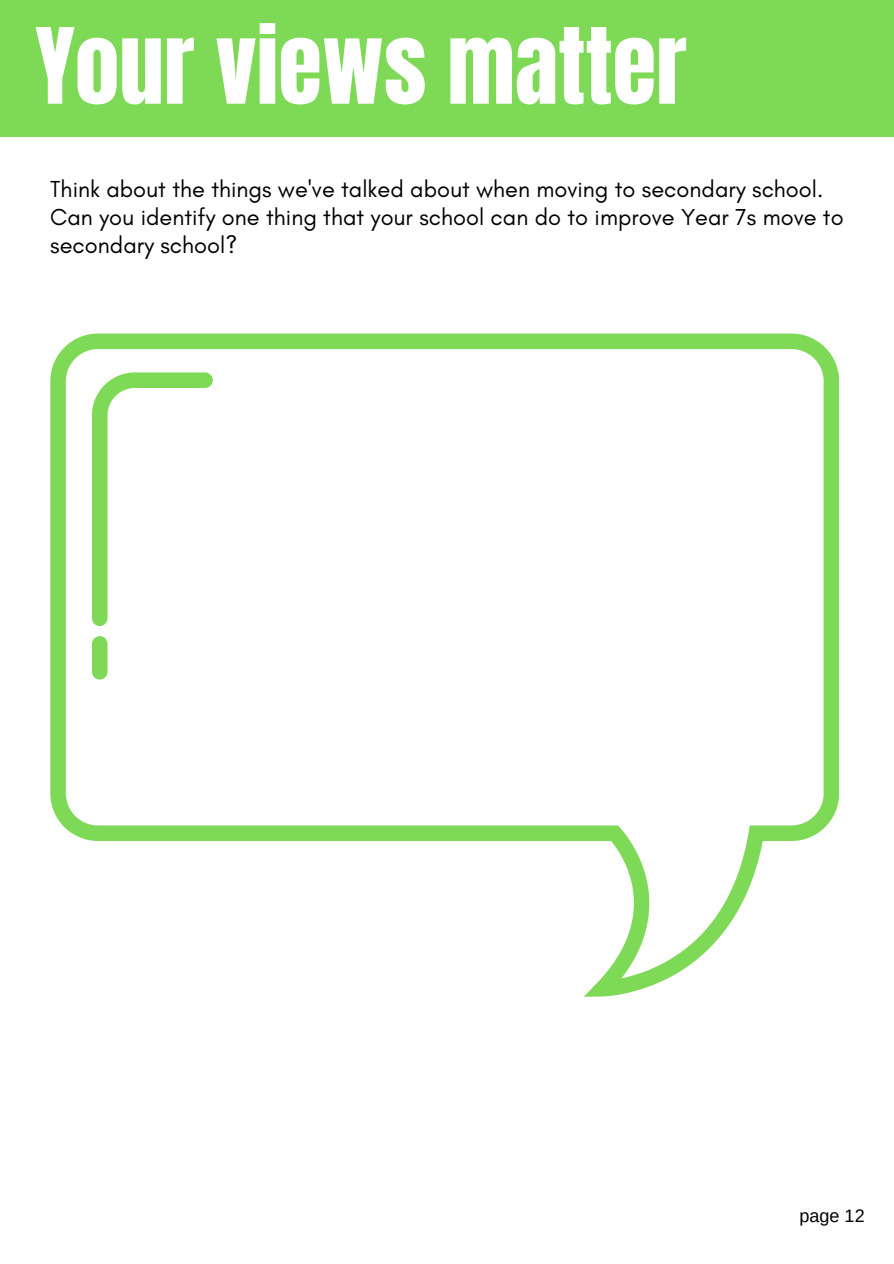
<style>
.page{position:relative;width:894px;height:1264px;background:#fff}
.page>*{position:absolute;margin:0;border:0;box-sizing:border-box;transform-origin:0 0}
.t1{font:89.25px "Anton";color:#fff}
.t2{font:23.55px/27.9px "Glacial Indifference";color:#000}
.t3{font:18px "Arimo";color:#000}
</style>
<div class="page">
<div style="left:0;top:0;width:893px;height:136px;background:#7ed957"></div>
<svg style="left:50px;top:333px;width:788px;height:663px"></svg>
<h1 class="t1" style="left:35px;top:2px;width:653px">Your views matter</h1>
<p class="t2" style="left:50px;top:175px;width:794px">Think about the things we've talked about when moving to secondary school.<br>Can you identify one thing that your school can do to improve Year 7s move to secondary school?</p>
<p class="t3" style="left:799px;top:1205px;width:67px">page 12</p>
</div>
